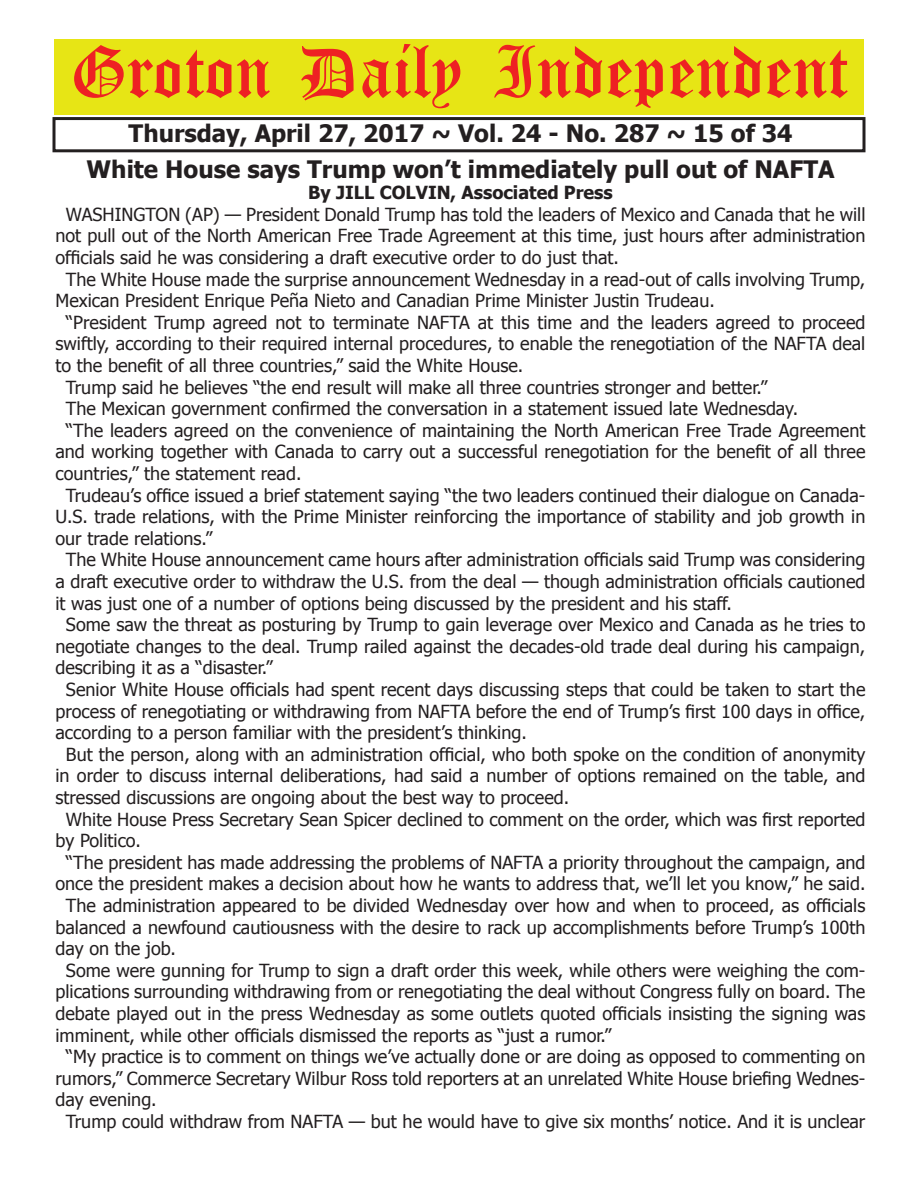
<style>
.page{position:relative;width:918px;height:1188px;background:#fff}
.page>*{position:absolute;margin:0;border:0;box-sizing:border-box;transform-origin:0 0}
.t1{font:54px "Old English Five";color:#ee2123}
.t2{font:700 24px/35.5px "Tahoma";color:#231f20;text-align:center}
.t3{font:18px "Tahoma";color:#231f20}
.t4{font:700 18px "Tahoma";color:#231f20}
</style>
<div class="page">
<div style="left:52px;top:117px;width:814px;height:35px;border:3px solid #231f20"></div>
<div style="left:54px;top:40px;width:810px;height:75px;background:#e7e515"></div>
<h1 class="t1" style="left:70px;top:47px;width:779px">Groton Daily Independent</h1>
<h2 class="t2" style="left:87px;top:114px;width:749px">Thursday, April 27, 2017 ~ Vol. 24 - No. 287 ~ 15 of 34<br>White House says Trump won’t immediately pull out of NAFTA</h2>
<p class="t4" style="left:308px;top:180px;width:306px">By JILL COLVIN, Associated Press</p>
<p class="t3" style="left:66px;top:202px;width:801px">WASHINGTON (AP) — President Donald Trump has told the leaders of Mexico and Canada that he will</p>
<p class="t3" style="left:55px;top:224px;width:811px">not pull out of the North American Free Trade Agreement at this time, just hours after administration</p>
<p class="t3" style="left:55px;top:245px;width:565px">officials said he was considering a draft executive order to do just that.</p>
<p class="t3" style="left:66px;top:267px;width:801px">The White House made the surprise announcement Wednesday in a read-out of calls involving Trump,</p>
<p class="t3" style="left:55px;top:289px;width:661px">Mexican President Enrique Peña Nieto and Canadian Prime Minister Justin Trudeau.</p>
<p class="t3" style="left:66px;top:310px;width:801px">“President Trump agreed not to terminate NAFTA at this time and the leaders agreed to proceed</p>
<p class="t3" style="left:55px;top:332px;width:811px">swiftly, according to their required internal procedures, to enable the renegotiation of the NAFTA deal</p>
<p class="t3" style="left:55px;top:353px;width:469px">to the benefit of all three countries,” said the White House.</p>
<p class="t3" style="left:66px;top:375px;width:703px">Trump said he believes “the end result will make all three countries stronger and better.”</p>
<p class="t3" style="left:66px;top:397px;width:734px">The Mexican government confirmed the conversation in a statement issued late Wednesday.</p>
<p class="t3" style="left:66px;top:418px;width:801px">“The leaders agreed on the convenience of maintaining the North American Free Trade Agreement</p>
<p class="t3" style="left:55px;top:440px;width:811px">and working together with Canada to carry out a successful renegotiation for the benefit of all three</p>
<p class="t3" style="left:55px;top:461px;width:247px">countries,” the statement read.</p>
<p class="t3" style="left:66px;top:483px;width:801px">Trudeau’s office issued a brief statement saying “the two leaders continued their dialogue on Canada-</p>
<p class="t3" style="left:55px;top:505px;width:811px">U.S. trade relations, with the Prime Minister reinforcing the importance of stability and job growth in</p>
<p class="t3" style="left:55px;top:526px;width:158px">our trade relations.”</p>
<p class="t3" style="left:66px;top:548px;width:801px">The White House announcement came hours after administration officials said Trump was considering</p>
<p class="t3" style="left:55px;top:569px;width:811px">a draft executive order to withdraw the U.S. from the deal — though administration officials cautioned</p>
<p class="t3" style="left:55px;top:591px;width:678px">it was just one of a number of options being discussed by the president and his staff.</p>
<p class="t3" style="left:66px;top:613px;width:801px">Some saw the threat as posturing by Trump to gain leverage over Mexico and Canada as he tries to</p>
<p class="t3" style="left:55px;top:634px;width:811px">negotiate changes to the deal. Trump railed against the decades-old trade deal during his campaign,</p>
<p class="t3" style="left:55px;top:656px;width:219px">describing it as a “disaster.”</p>
<p class="t3" style="left:66px;top:677px;width:801px">Senior White House officials had spent recent days discussing steps that could be taken to start the</p>
<p class="t3" style="left:55px;top:699px;width:811px">process of renegotiating or withdrawing from NAFTA before the end of Trump’s first 100 days in office,</p>
<p class="t3" style="left:55px;top:721px;width:473px">according to a person familiar with the president’s thinking.</p>
<p class="t3" style="left:66px;top:742px;width:801px">But the person, along with an administration official, who both spoke on the condition of anonymity</p>
<p class="t3" style="left:55px;top:764px;width:812px">in order to discuss internal deliberations, had said a number of options remained on the table, and</p>
<p class="t3" style="left:55px;top:785px;width:515px">stressed discussions are ongoing about the best way to proceed.</p>
<p class="t3" style="left:66px;top:807px;width:801px">White House Press Secretary Sean Spicer declined to comment on the order, which was first reported</p>
<p class="t3" style="left:55px;top:829px;width:87px">by Politico.</p>
<p class="t3" style="left:66px;top:850px;width:801px">“The president has made addressing the problems of NAFTA a priority throughout the campaign, and</p>
<p class="t3" style="left:55px;top:872px;width:811px">once the president makes a decision about how he wants to address that, we’ll let you know,” he said.</p>
<p class="t3" style="left:66px;top:893px;width:801px">The administration appeared to be divided Wednesday over how and when to proceed, as officials</p>
<p class="t3" style="left:55px;top:915px;width:811px">balanced a newfound cautiousness with the desire to rack up accomplishments before Trump’s 100th</p>
<p class="t3" style="left:55px;top:937px;width:122px">day on the job.</p>
<p class="t3" style="left:66px;top:958px;width:801px">Some were gunning for Trump to sign a draft order this week, while others were weighing the com-</p>
<p class="t3" style="left:55px;top:980px;width:811px">plications surrounding withdrawing from or renegotiating the deal without Congress fully on board. The</p>
<p class="t3" style="left:55px;top:1001px;width:811px">debate played out in the press Wednesday as some outlets quoted officials insisting the signing was</p>
<p class="t3" style="left:55px;top:1023px;width:557px">imminent, while other officials dismissed the reports as “just a rumor.”</p>
<p class="t3" style="left:66px;top:1045px;width:801px">“My practice is to comment on things we’ve actually done or are doing as opposed to commenting on</p>
<p class="t3" style="left:55px;top:1066px;width:811px">rumors,” Commerce Secretary Wilbur Ross told reporters at an unrelated White House briefing Wednes-</p>
<p class="t3" style="left:55px;top:1088px;width:103px">day evening.</p>
<p class="t3" style="left:66px;top:1109px;width:801px">Trump could withdraw from NAFTA — but he would have to give six months’ notice. And it is unclear</p>
</div>
